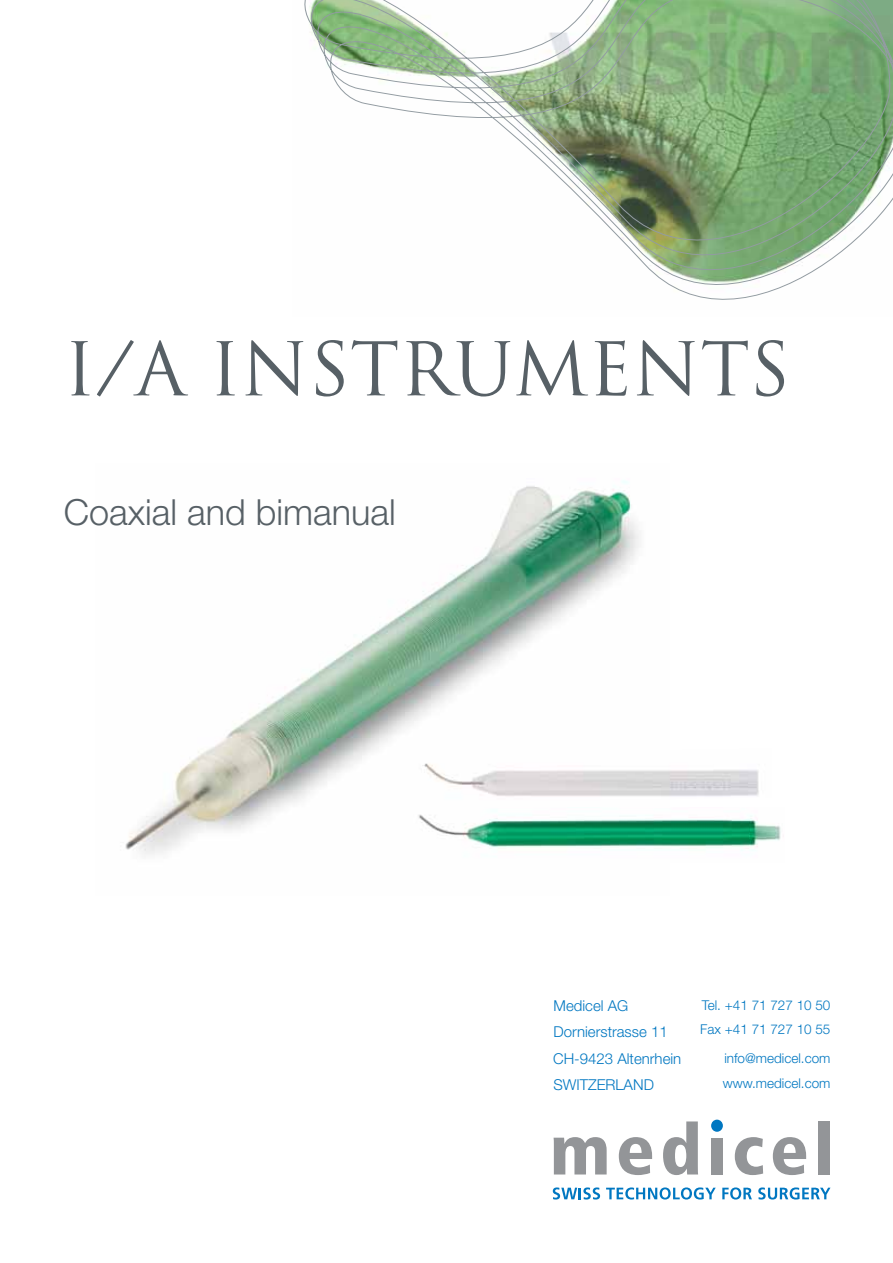
<style>
.page{position:relative;width:893px;height:1263px;background:#fff}
.page>*{position:absolute;margin:0;border:0;box-sizing:border-box;transform-origin:0 0}
.t1{font:72px "Trajan Pro";color:#576066}
.t2{font:300 36px "Helvetica Neue LT Pro";color:#576066}
.t3{font:300 15px/26.5px "Helvetica Neue LT Pro";color:#0077c1}
.t4{font:300 13.5px/24.8px "Helvetica Neue LT Pro";color:#0077c1}
</style>
<div class="page">
<img style="left:125px;top:480px;width:514px;height:375px">
<svg style="left:305px;top:0;width:588px;height:299px"></svg>
<svg style="left:554px;top:1137px;width:53px;height:37px"></svg>
<svg style="left:619px;top:1137px;width:33px;height:38px"></svg>
<svg style="left:663px;top:1121px;width:35px;height:54px"></svg>
<div style="left:711px;top:1138px;width:12px;height:36px;background:#939598"></div>
<svg style="left:735px;top:1137px;width:28px;height:38px"></svg>
<svg style="left:773px;top:1137px;width:33px;height:38px"></svg>
<div style="left:818px;top:1121px;width:12px;height:53px;background:#939598"></div>
<div style="left:711px;top:1119px;width:12px;height:13px;background:#0077c1;border-radius:50%"></div>
<svg style="left:553px;top:1187px;width:47px;height:12px"></svg>
<svg style="left:606px;top:1187px;width:110px;height:12px"></svg>
<svg style="left:722px;top:1187px;width:30px;height:12px"></svg>
<svg style="left:758px;top:1187px;width:72px;height:12px"></svg>
<img style="left:412px;top:748px;width:347px;height:55px">
<img style="left:413px;top:808px;width:368px;height:47px">
<h1 class="t1" style="left:64px;top:323px;width:728px">I/A INSTRUMENTS</h1>
<h2 class="t2" style="left:64px;top:490px;width:334px">Coaxial and bimanual</h2>
<p class="t3" style="left:553px;top:992px;width:130px">Medicel AG<br>Dornierstrasse 11<br>CH-9423 Altenrhein<br>SWITZERLAND</p>
<p class="t4" style="left:700px;top:992px;width:132px">Tel. +41 71 727 10 50<br>Fax +41 71 727 10 55</p>
<p class="t4" style="left:723px;top:1046px;width:109px">info@medicel.com www.medicel.com</p>
</div>
